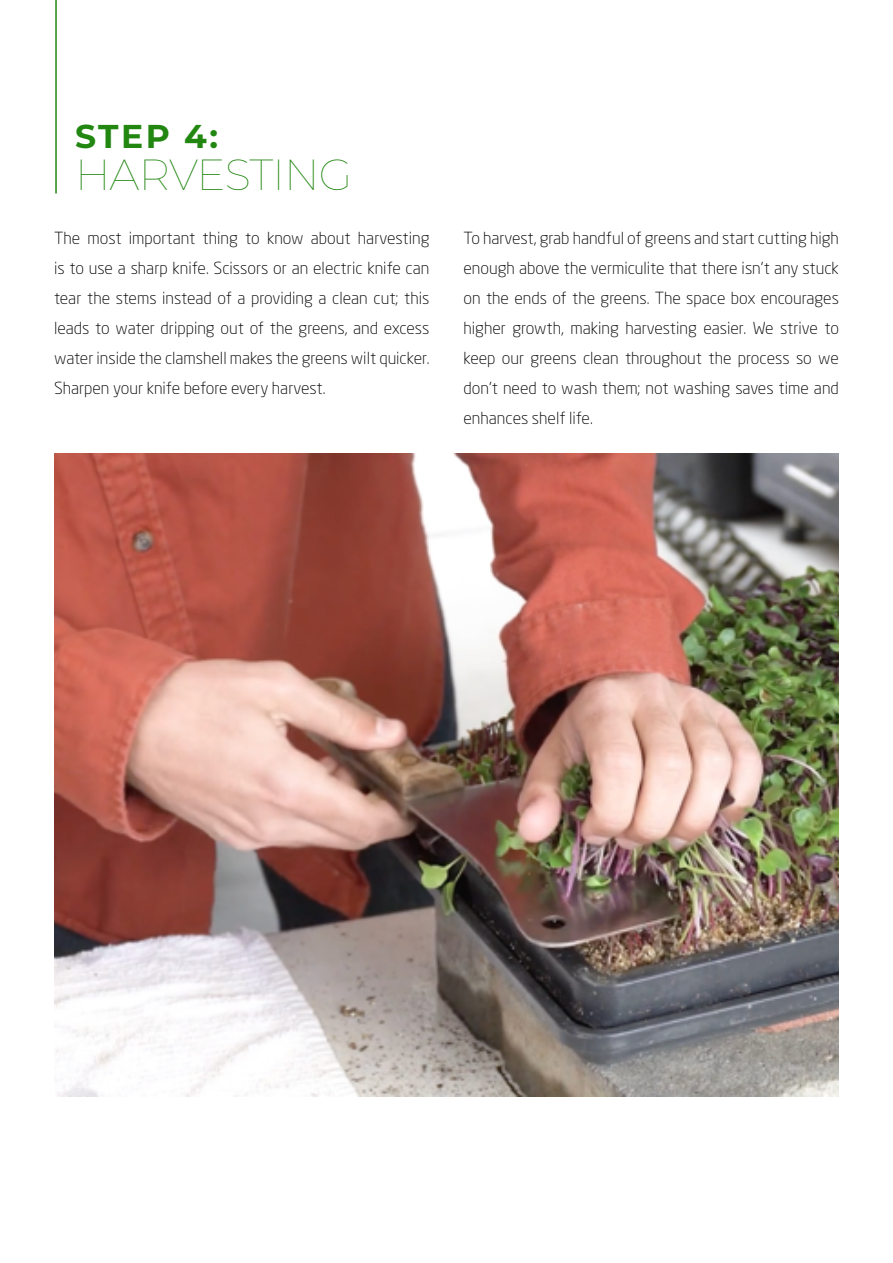
<style>
.page{position:relative;width:893px;height:1263px;background:#fff}
.page>*{position:absolute;margin:0;border:0;box-sizing:border-box;transform-origin:0 0}
.t1{font:100 43.5px "Montserrat";letter-spacing:-.02em;color:#228711}
.t2{font:700 33px "Montserrat";color:#228711}
.t3{font:300 16.5px/30px "Neo Sans Std";color:#000;text-align:justify}
</style>
<div class="page">
<hr style="left:55px;top:0;width:2px;height:193px;background:#228711">
<img style="left:54px;top:454px;width:785px;height:643px">
<h2 class="t2" style="left:75px;top:112px;width:145px">STEP 4:</h2>
<h1 class="t1" style="left:75px;top:145px;width:279px">HARVESTING</h1>
<p class="t3" style="left:54px;top:223px;width:377px">The most important thing to know about harvesting is to use a sharp knife. Scissors or an electric knife can tear the stems instead of a providing a clean cut; this leads to water dripping out of the greens, and excess water inside the clamshell makes the greens wilt quicker.<br>Sharpen your knife before every harvest.</p>
<p class="t3" style="left:463px;top:223px;width:377px">To harvest, grab handful of greens and start cutting high enough above the vermiculite that there isn’t any stuck on the ends of the greens. The space box encourages higher growth, making harvesting easier. We strive to keep our greens clean throughout the process so we don’t need to wash them; not washing saves time and enhances shelf life.</p>
</div>
